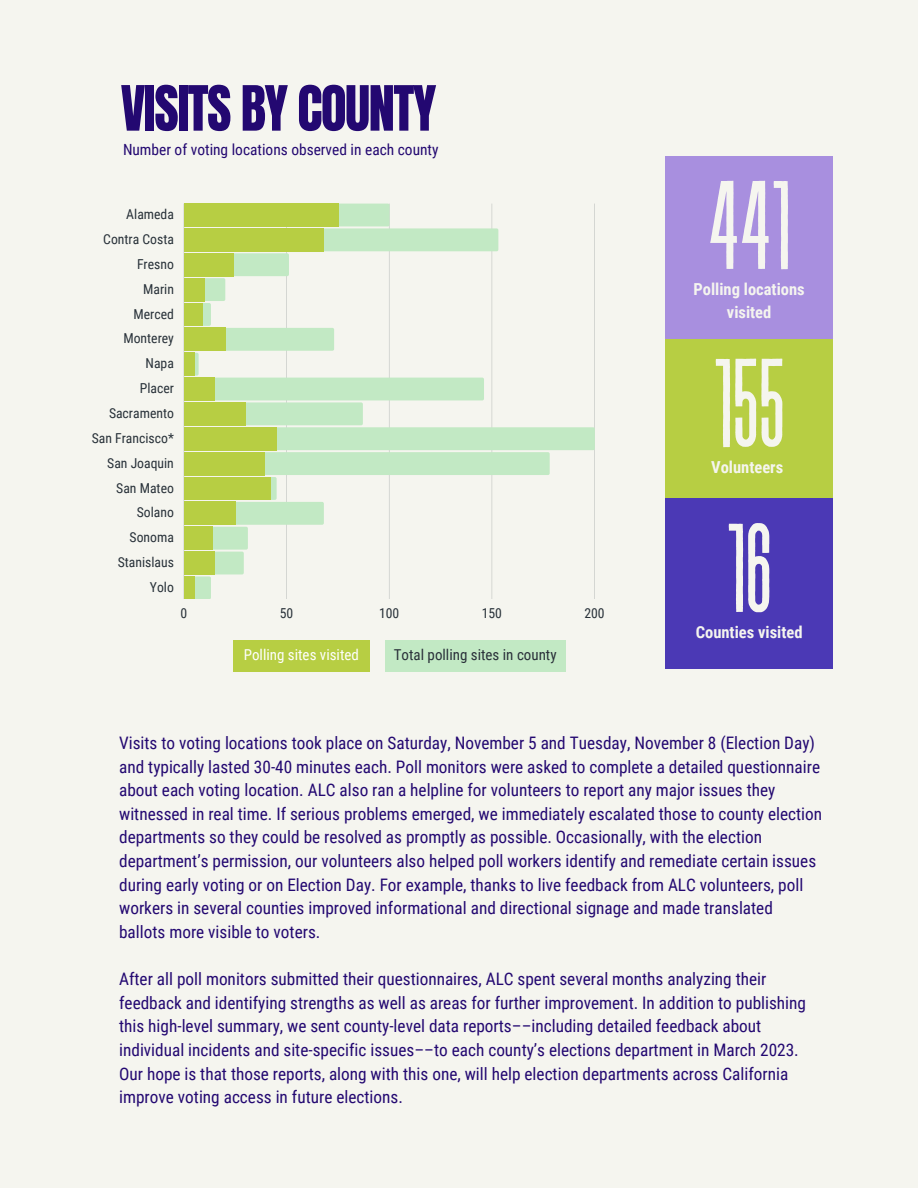
<style>
.page{position:relative;width:918px;height:1188px;background:#f5f5ef}
.page>*{position:absolute;margin:0;border:0;box-sizing:border-box;transform-origin:0 0}
.t1{font:125.85px "Revive 80 Tall";letter-spacing:-.03em;color:#f5f5ef}
.t2{font:52.95px "Anton";letter-spacing:-.03em;color:#230871}
.t3{font:17.25px/23.7px "Roboto Condensed";color:#230871}
.t4{font:700 16.5px/22.5px "Roboto Condensed";color:#f5f5ef;text-align:center}
.t5{font:15.45px "Roboto Condensed";color:#230871}
.t6{font:15px "Roboto Condensed";color:#293039}
.t7{font:15px "Roboto Condensed";color:#fff}
.t8{font:13.65px "Roboto Condensed";color:#283139}
</style>
<div class="page">
<div style="left:665px;top:157px;width:168px;height:182px;background:#a88fdf"></div>
<div style="left:665px;top:498px;width:168px;height:171px;background:#4b39b5"></div>
<div style="left:665px;top:339px;width:168px;height:159px;background:#b7ce43"></div>
<svg style="left:184px;top:204px;width:411px;height:395px"></svg>
<svg style="left:388px;top:204px;width:2px;height:22px"></svg>
<svg style="left:497px;top:228px;width:1px;height:23px"></svg>
<svg style="left:287px;top:253px;width:2px;height:23px"></svg>
<svg style="left:223px;top:278px;width:2px;height:23px"></svg>
<svg style="left:209px;top:303px;width:2px;height:23px"></svg>
<svg style="left:332px;top:328px;width:2px;height:23px"></svg>
<svg style="left:197px;top:353px;width:2px;height:23px"></svg>
<svg style="left:482px;top:378px;width:2px;height:22px"></svg>
<svg style="left:361px;top:402px;width:2px;height:23px"></svg>
<svg style="left:593px;top:427px;width:2px;height:23px"></svg>
<svg style="left:548px;top:452px;width:2px;height:23px"></svg>
<svg style="left:275px;top:477px;width:2px;height:23px"></svg>
<svg style="left:322px;top:502px;width:2px;height:23px"></svg>
<svg style="left:242px;top:527px;width:6px;height:47px"></svg>
<svg style="left:209px;top:576px;width:2px;height:23px"></svg>
<div style="left:184px;top:204px;width:154px;height:22px;background:#b7ce43"></div>
<div style="left:184px;top:228px;width:140px;height:23px;background:#b7ce43"></div>
<div style="left:184px;top:253px;width:49px;height:23px;background:#b7ce43"></div>
<div style="left:184px;top:278px;width:21px;height:23px;background:#b7ce43"></div>
<div style="left:184px;top:303px;width:19px;height:23px;background:#b7ce43"></div>
<div style="left:184px;top:328px;width:41px;height:23px;background:#b7ce43"></div>
<div style="left:184px;top:353px;width:10px;height:23px;background:#b7ce43"></div>
<div style="left:184px;top:378px;width:31px;height:22px;background:#b7ce43"></div>
<div style="left:184px;top:402px;width:62px;height:23px;background:#b7ce43"></div>
<div style="left:184px;top:427px;width:92px;height:23px;background:#b7ce43"></div>
<div style="left:184px;top:452px;width:80px;height:23px;background:#b7ce43"></div>
<div style="left:184px;top:477px;width:86px;height:23px;background:#b7ce43"></div>
<div style="left:184px;top:502px;width:51px;height:23px;background:#b7ce43"></div>
<div style="left:184px;top:527px;width:29px;height:23px;background:#b7ce43"></div>
<div style="left:184px;top:552px;width:31px;height:22px;background:#b7ce43"></div>
<div style="left:184px;top:576px;width:10px;height:23px;background:#b7ce43"></div>
<div style="left:233px;top:641px;width:137px;height:31px;background:#b7ce43"></div>
<div style="left:385px;top:641px;width:181px;height:31px;background:#c2e9c4"></div>
<p class="t2" style="left:121px;top:70px;width:317px">VISITS BY COUNTY</p>
<p class="t5" style="left:123px;top:141px;width:317px">Number of voting locations observed in each county</p>
<p class="t8" style="left:126px;top:207px;width:49px">Alameda</p>
<p class="t8" style="left:103px;top:231px;width:72px">Contra Costa</p>
<p class="t8" style="left:137px;top:256px;width:38px">Fresno</p>
<p class="t8" style="left:143px;top:281px;width:32px">Marin</p>
<p class="t8" style="left:134px;top:306px;width:42px">Merced</p>
<p class="t8" style="left:123px;top:331px;width:52px">Monterey</p>
<p class="t8" style="left:146px;top:356px;width:30px">Napa</p>
<p class="t8" style="left:140px;top:381px;width:36px">Placer</p>
<p class="t8" style="left:109px;top:405px;width:66px">Sacramento</p>
<p class="t8" style="left:92px;top:430px;width:84px">San Francisco*</p>
<p class="t8" style="left:107px;top:455px;width:68px">San Joaquin</p>
<p class="t8" style="left:116px;top:480px;width:59px">San Mateo</p>
<p class="t8" style="left:137px;top:505px;width:39px">Solano</p>
<p class="t8" style="left:130px;top:530px;width:46px">Sonoma</p>
<p class="t8" style="left:118px;top:555px;width:58px">Stanislaus</p>
<p class="t8" style="left:150px;top:579px;width:26px">Yolo</p>
<p class="t8" style="left:181px;top:606px;width:8px">0</p>
<p class="t8" style="left:280px;top:606px;width:15px">50</p>
<p class="t8" style="left:379px;top:606px;width:22px">100</p>
<p class="t8" style="left:482px;top:606px;width:22px">150</p>
<p class="t8" style="left:584px;top:606px;width:22px">200</p>
<p class="t7" style="left:244px;top:646px;width:117px">Polling sites visited</p>
<p class="t6" style="left:394px;top:646px;width:164px">Total polling sites in county</p>
<p class="t1" style="left:706px;top:162px;width:88px">441</p>
<p class="t4" style="left:694px;top:278px;width:113px">Polling locations visited</p>
<p class="t1" style="left:711px;top:339px;width:77px">155</p>
<p class="t4" style="left:711px;top:456px;width:74px">Volunteers</p>
<p class="t1" style="left:724px;top:504px;width:51px">16</p>
<p class="t4" style="left:696px;top:621px;width:108px">Counties visited</p>
<p class="t3" style="left:119px;top:731px;width:704px">Visits to voting locations took place on Saturday, November 5 and Tuesday, November 8 (Election Day) and typically lasted 30-40 minutes each. Poll monitors were asked to complete a detailed questionnaire about each voting location. ALC also ran a helpline for volunteers to report any major issues they witnessed in real time. If serious problems emerged, we immediately escalated those to county election departments so they could be resolved as promptly as possible. Occasionally, with the election department’s permission, our volunteers also helped poll workers identify and remediate certain issues during early voting or on Election Day. For example, thanks to live feedback from ALC volunteers, poll workers in several counties improved informational and directional signage and made translated ballots more visible to voters.</p>
<p class="t3" style="left:119px;top:967px;width:688px">After all poll monitors submitted their questionnaires, ALC spent several months analyzing their feedback and identifying strengths as well as areas for further improvement. In addition to publishing this high-level summary, we sent county-level data reports––including detailed feedback about individual incidents and site-specific issues––to each county’s elections department in March 2023.<br>Our hope is that those reports, along with this one, will help election departments across California improve voting access in future elections.</p>
</div>
